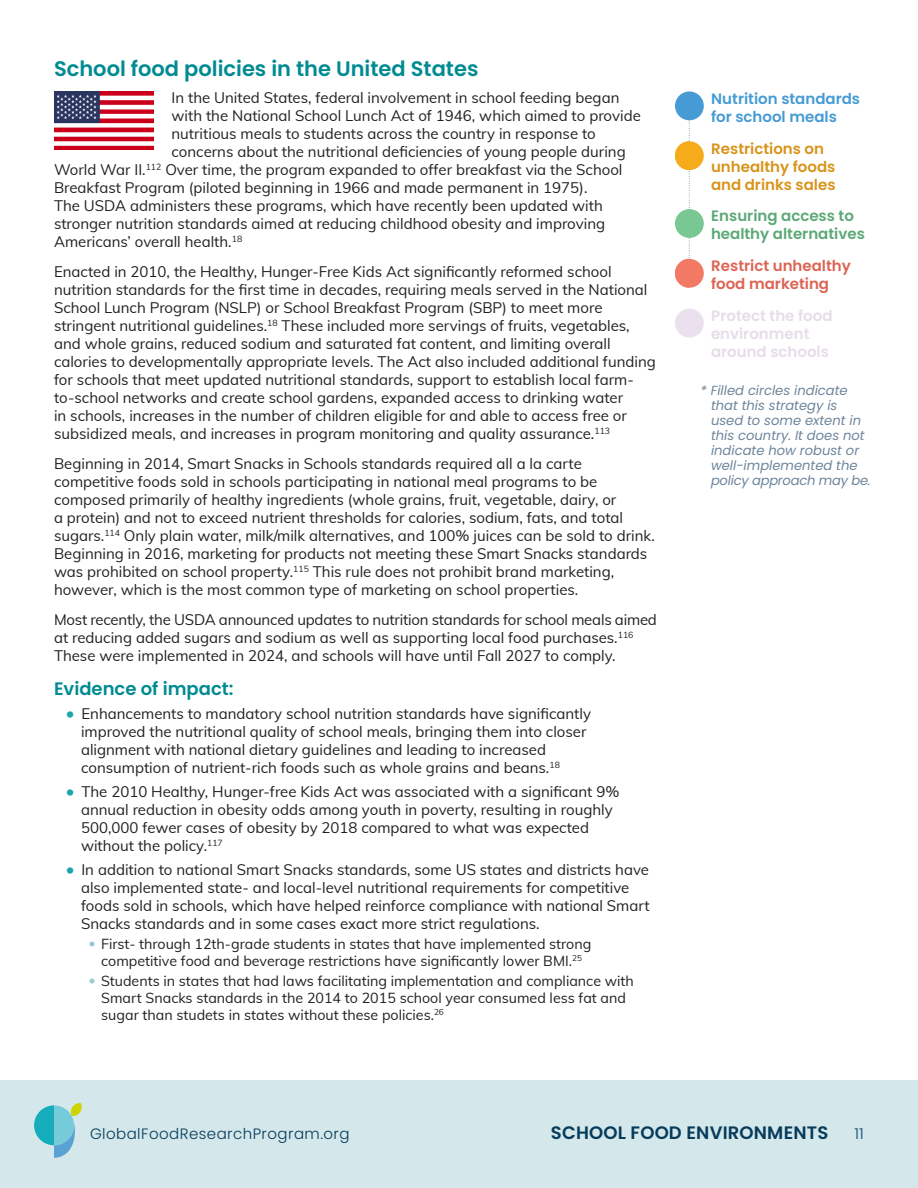
<style>
.page{position:relative;width:918px;height:1188px;background:#fff}
.page>*{position:absolute;margin:0;border:0;box-sizing:border-box;transform-origin:0 0}
.t1{font:600 21px "Poppins";color:#008b92}
.t2{font:600 18px "Poppins";letter-spacing:.01em;color:#053b5b}
.t3{font:600 18px "Poppins";color:#008b92}
.t4{font:15px/18px "Muli";color:#231f20}
.t5{font:600 15px/18px "Poppins";color:#d8941b}
.t6{font:600 15px/18px "Poppins";color:#e6dde9}
.t7{font:600 15px/18px "Poppins";color:#5ca877}
.t8{font:600 15px/18px "Poppins";color:#469bd4}
.t9{font:600 15px/18px "Poppins";color:#dc6454}
.t10{font:300 15px "Poppins";letter-spacing:.03em;color:#053b5b}
.t11{font:15px "Poppins";color:#316680}
.t12{font:14.25px/17.1px "Muli";color:#231f20;text-align:center}
.t13{font:italic 13.2px/15px "Poppins";color:#6d859c}
.s1{font-family:"Poppins";font-weight:600;font-size:22.5px;color:#1da4ac}
.s2{font-family:"Poppins";font-weight:600;font-size:18px;color:#99cbd0}
</style>
<div class="page">
<div style="left:0;top:1080px;width:918px;height:108px;background:#d4e7ea"></div>
<svg style="left:34px;top:1103px;width:48px;height:55px"></svg>
<img style="left:54px;top:91px;width:100px;height:58px">
<div style="left:675px;top:92px;width:29px;height:28px;background:#469bd4;border-radius:50%"></div>
<div style="left:675px;top:141px;width:29px;height:29px;background:#f6ab1b;border-radius:50%"></div>
<div style="left:675px;top:209px;width:29px;height:29px;background:#79c792;border-radius:50%"></div>
<div style="left:675px;top:259px;width:29px;height:29px;background:#f37965;border-radius:50%"></div>
<svg style="left:675px;top:107px;width:15px;height:181px"></svg>
<div style="left:675px;top:309px;width:29px;height:29px;background:#eae0ee;border-radius:50%"></div>
<h2 class="t1" style="left:54px;top:57px;width:426px">School food policies in the United States</h2>
<p class="t4" style="left:172px;top:88px;width:449px">In the United States, federal involvement in school feeding began</p>
<p class="t4" style="left:172px;top:106px;width:471px">with the National School Lunch Act of 1946, which aimed to provide</p>
<p class="t4" style="left:172px;top:124px;width:426px">nutritious meals to students across the country in response to</p>
<p class="t4" style="left:172px;top:142px;width:456px">concerns about the nutritional deficiencies of young people during</p>
<p class="t4" style="left:54px;top:160px;width:570px">World War II.<sup>112</sup> Over time, the program expanded to offer breakfast via the School</p>
<p class="t4" style="left:54px;top:178px;width:535px">Breakfast Program (piloted beginning in 1966 and made permanent in 1975).</p>
<p class="t4" style="left:54px;top:196px;width:550px">The USDA administers these programs, which have recently been updated with</p>
<p class="t4" style="left:54px;top:214px;width:553px">stronger nutrition standards aimed at reducing childhood obesity and improving</p>
<p class="t4" style="left:54px;top:232px;width:190px">Americans’ overall health.<sup>18</sup></p>
<p class="t4" style="left:54px;top:262px;width:603px">Enacted in 2010, the Healthy, Hunger-Free Kids Act significantly reformed school nutrition standards for the first time in decades, requiring meals served in the National School Lunch Program (NSLP) or School Breakfast Program (SBP) to meet more stringent nutritional guidelines.<sup>18</sup> These included more servings of fruits, vegetables, and whole grains, reduced sodium and saturated fat content, and limiting overall calories to developmentally appropriate levels. The Act also included additional funding for schools that meet updated nutritional standards, support to establish local farm&shy;to-school networks and create school gardens, expanded access to drinking water<br>in schools, increases in the number of children eligible for and able to access free or subsidized meals, and increases in program monitoring and quality assurance.<sup>113</sup></p>
<p class="t4" style="left:54px;top:454px;width:602px">Beginning in 2014, Smart Snacks in Schools standards required all a la carte competitive foods sold in schools participating in national meal programs to be composed primarily of healthy ingredients (whole grains, fruit, vegetable, dairy, or<br>a protein) and not to exceed nutrient thresholds for calories, sodium, fats, and total sugars.<sup>114</sup> Only plain water, milk/milk alternatives, and 100% juices can be sold to drink.<br>Beginning in 2016, marketing for products not meeting these Smart Snacks standards was prohibited on school property.<sup>115</sup> This rule does not prohibit brand marketing, however, which is the most common type of marketing on school properties.</p>
<p class="t4" style="left:54px;top:610px;width:604px">Most recently, the USDA announced updates to nutrition standards for school meals aimed at reducing added sugars and sodium as well as supporting local food purchases.<sup>116<br></sup>These were implemented in 2024, and schools will have until Fall 2027 to comply.</p>
<h3 class="t3" style="left:54px;top:678px;width:181px">Evidence of impact:</h3>
<p class="t4" style="left:81px;top:704px;width:511px;text-indent:-16px"><span class="s1">•</span> Enhancements to mandatory school nutrition standards have significantly improved the nutritional quality of school meals, bringing them into closer alignment with national dietary guidelines and leading to increased consumption of nutrient-rich foods such as whole grains and beans.<sup>18</sup></p>
<p class="t4" style="left:81px;top:782px;width:540px;text-indent:-16px"><span class="s1">•</span> The 2010 Healthy, Hunger-free Kids Act was associated with a significant 9% annual reduction in obesity odds among youth in poverty, resulting in roughly 500,000 fewer cases of obesity by 2018 compared to what was expected without the policy.<sup>117</sup></p>
<p class="t4" style="left:81px;top:860px;width:570px;text-indent:-16px"><span class="s1">•</span> In addition to national Smart Snacks standards, some US states and districts have also implemented state- and local-level nutritional requirements for competitive foods sold in schools, which have helped reinforce compliance with national Smart Snacks standards and in some cases exact more strict regulations.</p>
<p class="t12" style="left:88px;top:934px;width:505px"><span class="s2">•</span> First- through 12th-grade students in states that have implemented strong competitive food and beverage restrictions have significantly lower BMI.<sup>25</sup></p>
<p class="t12" style="left:101px;top:972px;width:534px;text-align:left;text-indent:-14px"><span class="s2">•</span> Students in states that had laws facilitating implementation and compliance with<br>Smart Snacks standards in the 2014 to 2015 school year consumed less fat and sugar than studets in states without these policies.<sup>26</sup></p>
<p class="t8" style="left:711px;top:90px;width:151px">Nutrition standards for school meals</p>
<p class="t5" style="left:711px;top:139px;width:126px">Restrictions on unhealthy foods and drinks sales</p>
<p class="t7" style="left:711px;top:207px;width:155px">Ensuring access to healthy alternatives</p>
<p class="t9" style="left:711px;top:257px;width:141px">Restrict unhealthy food marketing</p>
<p class="t6" style="left:711px;top:307px;width:123px">Protect the food environment around schools</p>
<h2 class="t13" style="left:711px;top:383px;width:161px;text-indent:-10px">* Filled circles indicate that this strategy is used to some extent in this country. It does not indicate how robust or well-implemented the policy approach may be.</h2>
<p class="t10" style="left:90px;top:1125px;width:261px">GlobalFoodResearchProgram.org</p>
<p class="t2" style="left:551px;top:1122px;width:279px">SCHOOL FOOD ENVIRONMENTS</p>
<p class="t11" style="left:854px;top:1125px;width:11px">11</p>
</div>
